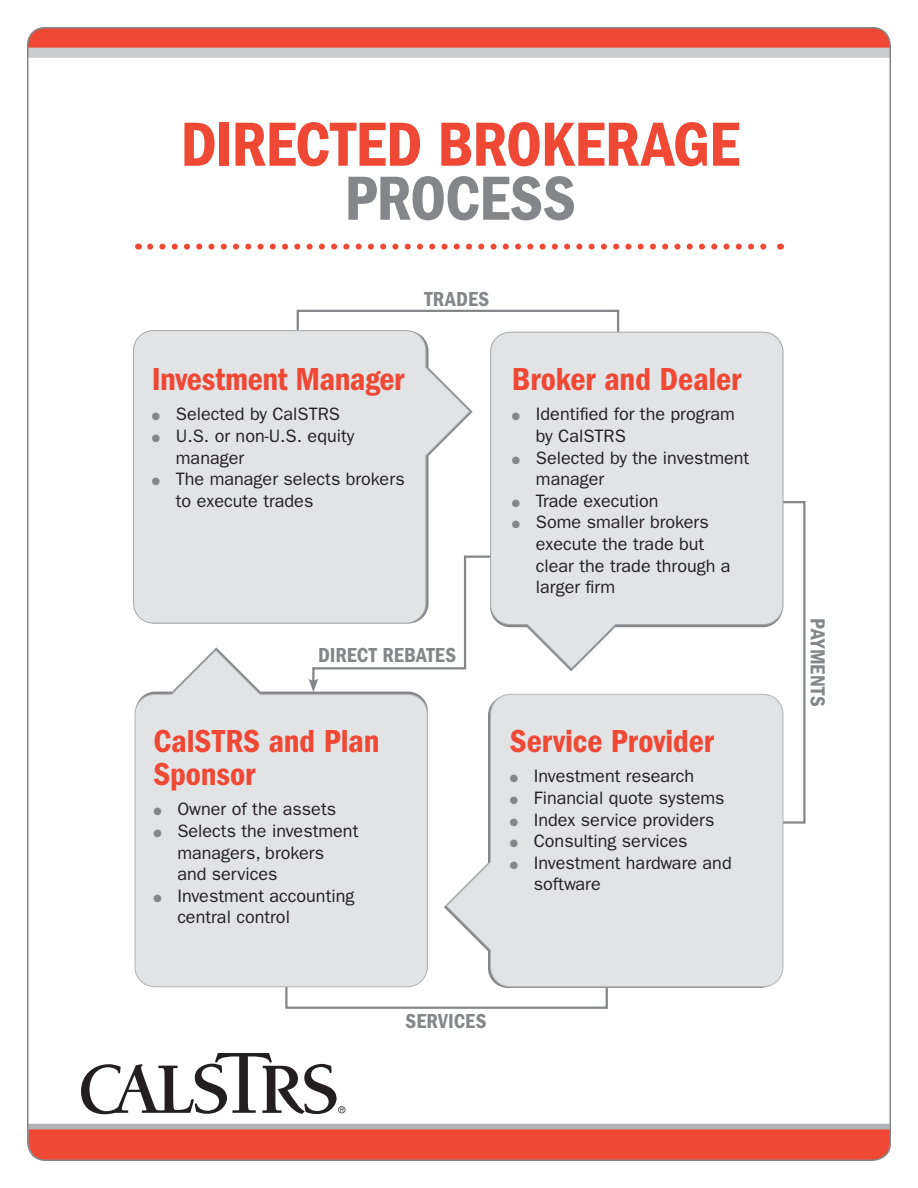
<style>
.page{position:relative;width:918px;height:1188px;background:#fff}
.page>*{position:absolute;margin:0;border:0;box-sizing:border-box;transform-origin:0 0}
.t1{font:64.5px "ITC Franklin Gothic Std Dm Cd";letter-spacing:-.02em;color:#ef4835}
.t2{font:64.5px "ITC Franklin Gothic Std Dm Cd";letter-spacing:-.015em;color:#848689}
.t3{font:33px/33px "ITC Franklin Gothic Std Dm Cd";letter-spacing:-.005em;color:#ef4835}
.t4{font:21px "ITC Franklin Gothic Std Dm Cd";letter-spacing:.01em;color:#848689}
.t5{font:18px/21.6px "ITC Franklin Gothic Std";color:#231f20}
.s1{color:#848689}
</style>
<div class="page">
<svg style="left:27px;top:27px;width:863px;height:31px;background:#dd786d"></svg>
<svg style="left:27px;top:1124px;width:864px;height:36px;background:#e3594a"></svg>
<svg style="left:81px;top:1053px;width:264px;height:61px"></svg>
<svg style="left:428px;top:555px;width:62px;height:115px"></svg>
<svg style="left:763px;top:501px;width:43px;height:323px"></svg>
<svg style="left:296px;top:309px;width:324px;height:22px"></svg>
<svg style="left:285px;top:988px;width:323px;height:21px"></svg>
<svg style="left:150px;top:244px;width:617px;height:6px"></svg>
<svg style="left:133px;top:330px;width:338px;height:294px;background:#e3e4e6"></svg>
<svg style="left:490px;top:331px;width:294px;height:339px;background:#e3e4e6"></svg>
<svg style="left:134px;top:649px;width:294px;height:339px;background:#e3e4e6"></svg>
<svg style="left:445px;top:694px;width:339px;height:294px;background:#e4e5e7"></svg>
<p class="t1" style="left:180px;top:108px;width:561px">DIRECTED BROKERAGE</p>
<p class="t2" style="left:344px;top:162px;width:233px">PROCESS</p>
<p class="t4" style="left:424px;top:287px;width:66px">TRADES</p>
<p class="t3" style="left:152px;top:363px;width:254px">Investment Manager</p>
<p class="t5" style="left:152px;top:404px;width:190px"><span class="s1">●</span> Selected by CalSTRS</p>
<p class="t5" style="left:152px;top:425px;width:204px"><span class="s1">●</span> U.S. or non-U.S. equity</p>
<p class="t5" style="left:176px;top:447px;width:70px">manager</p>
<p class="t5" style="left:176px;top:468px;width:230px;text-indent:-24px"><span class="s1">●</span> The manager selects brokers to execute trades</p>
<p class="t4" style="left:318px;top:643px;width:140px">DIRECT REBATES</p>
<p class="t3" style="left:512px;top:363px;width:231px">Broker and Dealer</p>
<p class="t5" style="left:536px;top:404px;width:201px;text-indent:-24px"><span class="s1">●</span> Identified for the program by CalSTRS</p>
<p class="t5" style="left:536px;top:447px;width:215px;text-indent:-24px"><span class="s1">●</span> Selected by the investment manager</p>
<p class="t5" style="left:512px;top:490px;width:148px"><span class="s1">●</span> Trade execution</p>
<p class="t5" style="left:512px;top:512px;width:199px"><span class="s1">●</span> Some smaller brokers</p>
<p class="t5" style="left:536px;top:533px;width:170px">execute the trade but</p>
<p class="t5" style="left:536px;top:555px;width:196px">clear the trade through a larger firm</p>
<p class="t3" style="left:153px;top:725px;width:228px">CalSTRS and Plan<br>Sponsor</p>
<p class="t5" style="left:153px;top:799px;width:184px"><span class="s1">●</span> Owner of the assets</p>
<p class="t5" style="left:153px;top:820px;width:207px"><span class="s1">●</span> Selects the investment</p>
<p class="t5" style="left:177px;top:842px;width:148px">managers, brokers</p>
<p class="t5" style="left:177px;top:863px;width:102px">and services</p>
<p class="t5" style="left:153px;top:885px;width:203px"><span class="s1">●</span> Investment accounting</p>
<p class="t5" style="left:177px;top:907px;width:114px">central control</p>
<p class="t3" style="left:510px;top:725px;width:206px">Service Provider</p>
<p class="t5" style="left:510px;top:766px;width:186px"><span class="s1">●</span> Investment research</p>
<p class="t5" style="left:510px;top:787px;width:216px"><span class="s1">●</span> Financial quote systems</p>
<p class="t5" style="left:510px;top:809px;width:206px"><span class="s1">●</span> Index service providers</p>
<p class="t5" style="left:510px;top:830px;width:179px"><span class="s1">●</span> Consulting services</p>
<p class="t5" style="left:534px;top:852px;width:199px;text-indent:-24px"><span class="s1">●</span> Investment hardware and software</p>
<p class="t4" style="left:406px;top:1009px;width:82px">SERVICES</p>
<p class="t4" style="left:830px;top:618px;width:89px;rotate:90deg">PAYMENTS</p>
</div>
